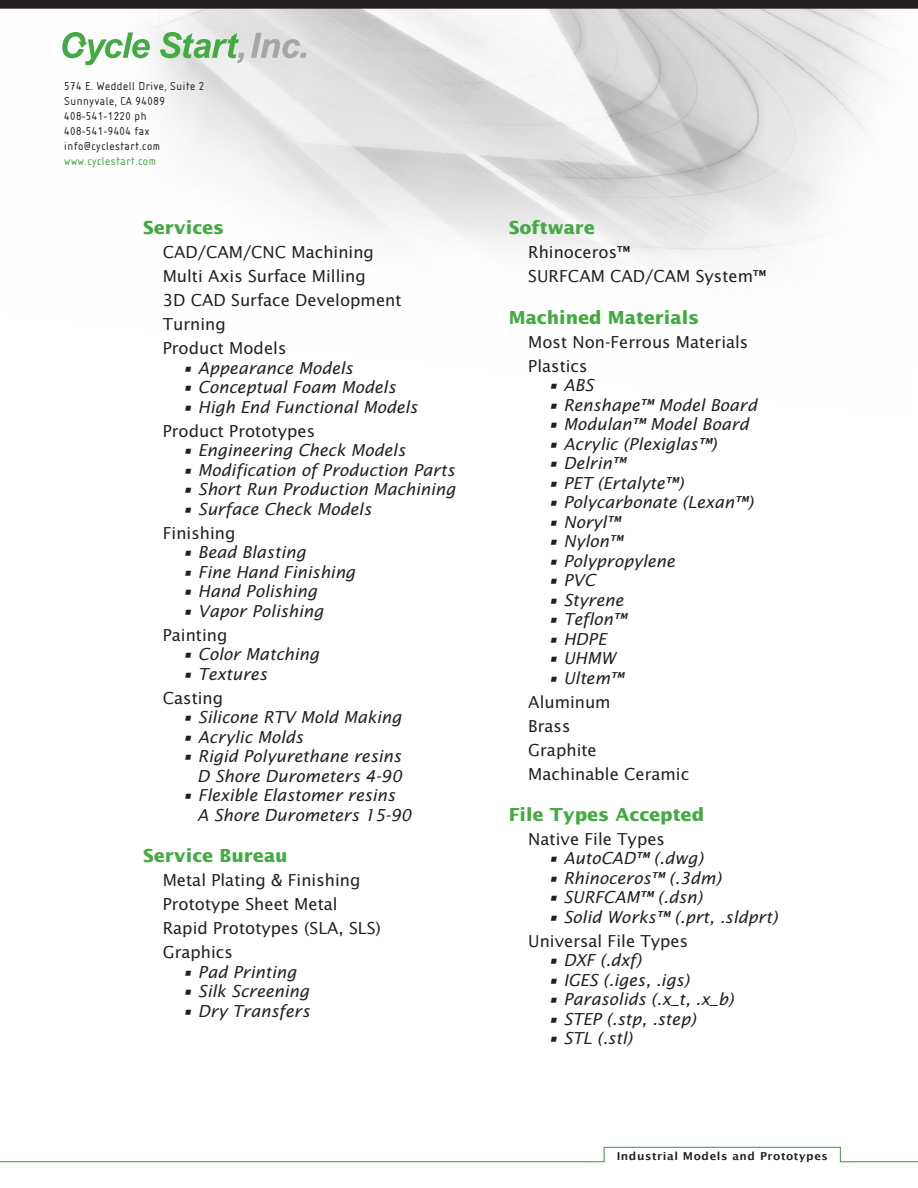
<style>
.page{position:relative;width:918px;height:1188px;background:#fff}
.page>*{position:absolute;margin:0;border:0;box-sizing:border-box;transform-origin:0 0}
.t1{font:700 18px "Lucida Sans";color:#44aa42}
.t2{font:italic 16.5px/19.5px "Lucida Sans";color:#231f20;text-align:right}
.t3{font:16.5px/24px "Lucida Sans";color:#231f20}
.t4{font:12px/15px "Isonorm D";letter-spacing:.05em;color:#231f20}
.t5{font:12px "Isonorm D";letter-spacing:.05em;color:#44aa42}
.t6{font:700 10.95px "Lucida Grande";letter-spacing:.05em;color:#231f20}
</style>
<div class="page">
<img style="left:87px;top:9px;width:803px;height:260px">
<svg style="left:0;top:0;width:918px;height:9px;background:#2a2627"></svg>
<svg style="left:0;top:1146px;width:918px;height:17px"></svg>
<svg style="left:62px;top:32px;width:88px;height:33px"></svg>
<svg style="left:160px;top:32px;width:146px;height:31px;background:#bdd1bc"></svg>
<p class="t4" style="left:64px;top:78px;width:141px">574 E. Weddell Drive, Suite 2<br>Sunnyvale, CA 94089<br>408-541-1220 ph<br>408-541-9404 fax info@cyclestart.com</p>
<p class="t5" style="left:64px;top:154px;width:93px">www.cyclestart.com</p>
<p class="t1" style="left:143px;top:217px;width:83px">Services</p>
<p class="t3" style="left:163px;top:240px;width:240px">CAD/CAM/CNC Machining<br>Multi Axis Surface Milling<br>3D CAD Surface Development<br>Turning<br>Product Models</p>
<p class="t2" style="left:182px;top:358px;width:172px">• Appearance Models</p>
<p class="t2" style="left:182px;top:377px;width:215px">• Conceptual Foam Models</p>
<p class="t2" style="left:182px;top:397px;width:237px">• High End Functional Models</p>
<p class="t3" style="left:163px;top:418px;width:154px">Product Prototypes</p>
<p class="t2" style="left:182px;top:440px;width:225px">• Engineering Check Models</p>
<p class="t2" style="left:182px;top:460px;width:274px">• Modification of Production Parts</p>
<p class="t2" style="left:182px;top:479px;width:275px">• Short Run Production Machining</p>
<p class="t2" style="left:182px;top:499px;width:191px">• Surface Check Models</p>
<p class="t3" style="left:163px;top:520px;width:74px">Finishing</p>
<p class="t2" style="left:182px;top:542px;width:125px">• Bead Blasting</p>
<p class="t2" style="left:182px;top:562px;width:175px">• Fine Hand Finishing</p>
<p class="t2" style="left:182px;top:581px;width:136px">• Hand Polishing</p>
<p class="t2" style="left:182px;top:601px;width:143px">• Vapor Polishing</p>
<p class="t3" style="left:163px;top:622px;width:66px">Painting</p>
<p class="t2" style="left:182px;top:644px;width:138px">• Color Matching</p>
<p class="t2" style="left:182px;top:664px;width:86px">• Textures</p>
<p class="t3" style="left:163px;top:685px;width:62px">Casting</p>
<p class="t2" style="left:182px;top:707px;width:221px">• Silicone RTV Mold Making</p>
<p class="t2" style="left:182px;top:727px;width:123px">• Acrylic Molds</p>
<p class="t2" style="left:182px;top:746px;width:221px">• Rigid Polyurethane resins<br>D Shore Durometers 4-90</p>
<p class="t2" style="left:197px;top:785px;width:216px;text-align:left;text-indent:-15px">• Flexible Elastomer resins<br>A Shore Durometers 15-90</p>
<p class="t1" style="left:143px;top:845px;width:146px">Service Bureau</p>
<p class="t3" style="left:163px;top:868px;width:220px">Metal Plating &amp; Finishing<br>Prototype Sheet Metal<br>Rapid Prototypes (SLA, SLS)<br>Graphics</p>
<p class="t2" style="left:182px;top:961px;width:116px">• Pad Printing</p>
<p class="t2" style="left:182px;top:981px;width:129px">• Silk Screening</p>
<p class="t2" style="left:182px;top:1000px;width:129px">• Dry Transfers</p>
<p class="t1" style="left:509px;top:217px;width:88px">Software</p>
<p class="t3" style="left:528px;top:240px;width:240px">Rhinoceros™<br>SURFCAM CAD/CAM System™</p>
<p class="t1" style="left:509px;top:306px;width:192px">Machined Materials</p>
<p class="t3" style="left:528px;top:329px;width:222px">Most Non-Ferrous Materials<br>Plastics</p>
<p class="t2" style="left:548px;top:375px;width:47px">• ABS</p>
<p class="t2" style="left:548px;top:394px;width:211px">• Renshape™ Model Board</p>
<p class="t2" style="left:548px;top:414px;width:203px">• Modulan™ Model Board</p>
<p class="t2" style="left:548px;top:433px;width:170px">• Acrylic (Plexiglas™)</p>
<p class="t2" style="left:548px;top:453px;width:79px">• Delrin™</p>
<p class="t2" style="left:548px;top:472px;width:137px">• PET (Ertalyte™)</p>
<p class="t2" style="left:548px;top:492px;width:207px">• Polycarbonate (Lexan™)</p>
<p class="t2" style="left:548px;top:511px;width:74px">• Noryl™</p>
<p class="t2" style="left:548px;top:531px;width:76px">• Nylon™</p>
<p class="t2" style="left:548px;top:550px;width:129px">• Polypropylene</p>
<p class="t2" style="left:548px;top:570px;width:49px">• PVC</p>
<p class="t2" style="left:548px;top:589px;width:77px">• Styrene</p>
<p class="t2" style="left:548px;top:609px;width:80px">• Teflon™</p>
<p class="t2" style="left:548px;top:628px;width:60px">• HDPE</p>
<p class="t2" style="left:548px;top:648px;width:69px">• UHMW</p>
<p class="t2" style="left:548px;top:667px;width:77px">• Ultem™</p>
<p class="t3" style="left:528px;top:689px;width:162px">Aluminum<br>Brass<br>Graphite<br>Machinable Ceramic</p>
<p class="t1" style="left:509px;top:803px;width:197px">File Types Accepted</p>
<p class="t3" style="left:528px;top:826px;width:138px">Native File Types</p>
<p class="t2" style="left:548px;top:848px;width:157px">• AutoCAD™ (.dwg)</p>
<p class="t2" style="left:548px;top:868px;width:175px">• Rhinoceros™ (.3dm)</p>
<p class="t2" style="left:548px;top:887px;width:156px">• SURFCAM™ (.dsn)</p>
<p class="t2" style="left:548px;top:907px;width:231px">• Solid Works™ (.prt, .sldprt)</p>
<p class="t3" style="left:528px;top:928px;width:161px">Universal File Types</p>
<p class="t2" style="left:548px;top:950px;width:95px">• DXF (.dxf)</p>
<p class="t2" style="left:548px;top:970px;width:143px">• IGES (.iges, .igs)</p>
<p class="t2" style="left:548px;top:989px;width:187px">• Parasolids (.x_t, .x_b)</p>
<p class="t2" style="left:548px;top:1009px;width:149px">• STEP (.stp, .step)</p>
<p class="t2" style="left:548px;top:1028px;width:86px">• STL (.stl)</p>
<p class="t6" style="left:617px;top:1150px;width:213px">Industrial Models and Prototypes</p>
</div>
